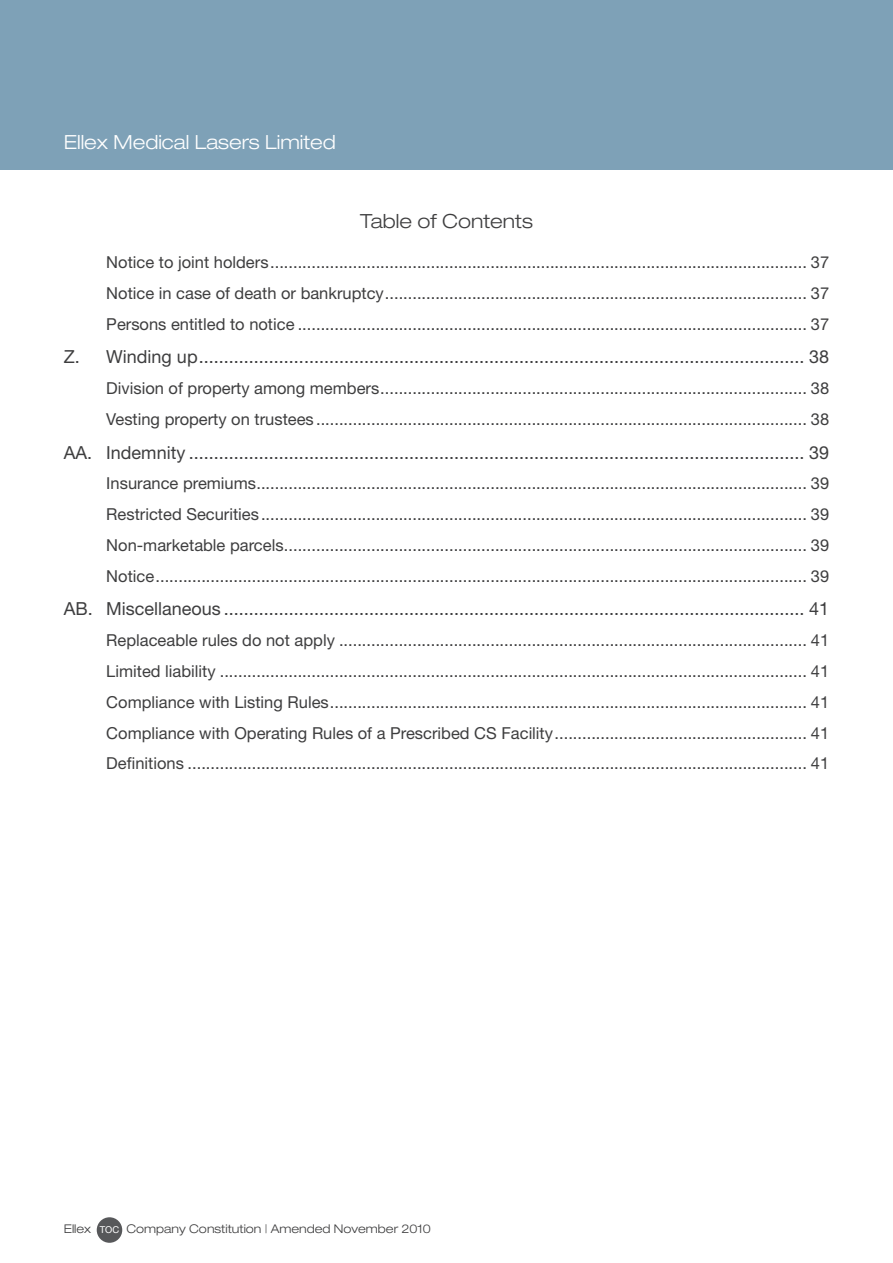
<style>
.page{position:relative;width:893px;height:1263px;background:#fff}
.page>*{position:absolute;margin:0;border:0;box-sizing:border-box;transform-origin:0 0}
.t1{font:300 expanded 19.5px "Helvetica Neue";color:#fff}
.t2{font:300 expanded 19.5px "Helvetica Neue";color:#3e3e3f}
.t3{font:18px "Helvetica Neue";color:#3e3e3f}
.t4{font:16.5px/30.8px "Helvetica Neue";color:#3e3e3f;text-align:justify}
.t5{font:300 expanded 12px "Helvetica Neue";color:#3e3e3f}
.s1{font-weight:400;font-stretch:normal;font-size:9.45px;color:#fff}
</style>
<div class="page">
<div style="left:0;top:0;width:893px;height:170px;background:#7ea1b7"></div>
<div style="left:97px;top:1217px;width:25px;height:26px;background:#57585a;border-radius:50%"></div>
<p class="t1" style="left:64px;top:130px;width:274px">Ellex Medical Lasers Limited</p>
<p class="t2" style="left:360px;top:209px;width:174px">Table of Contents</p>
<p class="t4" style="left:106px;top:247px;width:724px">Notice to joint holders..................................................................................................................... 37<br>Notice in case of death or bankruptcy............................................................................................ 37<br>Persons entitled to notice ............................................................................................................... 37</p>
<p class="t3" style="left:64px;top:346px;width:767px">Z. Winding up......................................................................................................................... 38</p>
<p class="t4" style="left:106px;top:373px;width:724px">Division of property among members............................................................................................. 38<br>Vesting property on trustees ........................................................................................................... 38</p>
<p class="t3" style="left:64px;top:441px;width:767px">AA. Indemnity ........................................................................................................................... 39</p>
<p class="t4" style="left:106px;top:468px;width:724px">Insurance premiums........................................................................................................................ 39<br>Restricted Securities....................................................................................................................... 39<br>Non-marketable parcels.................................................................................................................. 39<br>Notice.............................................................................................................................................. 39</p>
<p class="t3" style="left:64px;top:598px;width:767px">AB. Miscellaneous .................................................................................................................... 41</p>
<p class="t4" style="left:106px;top:625px;width:724px">Replaceable rules do not apply ...................................................................................................... 41<br>Limited liability ................................................................................................................................ 41<br>Compliance with Listing Rules........................................................................................................ 41<br>Compliance with Operating Rules of a Prescribed CS Facility....................................................... 41<br>Definitions ....................................................................................................................................... 41</p>
<p class="t5" style="left:64px;top:1221px;width:369px">Ellex <span class="s1">toc</span> Company Constitution | Amended November 2010</p>
</div>
